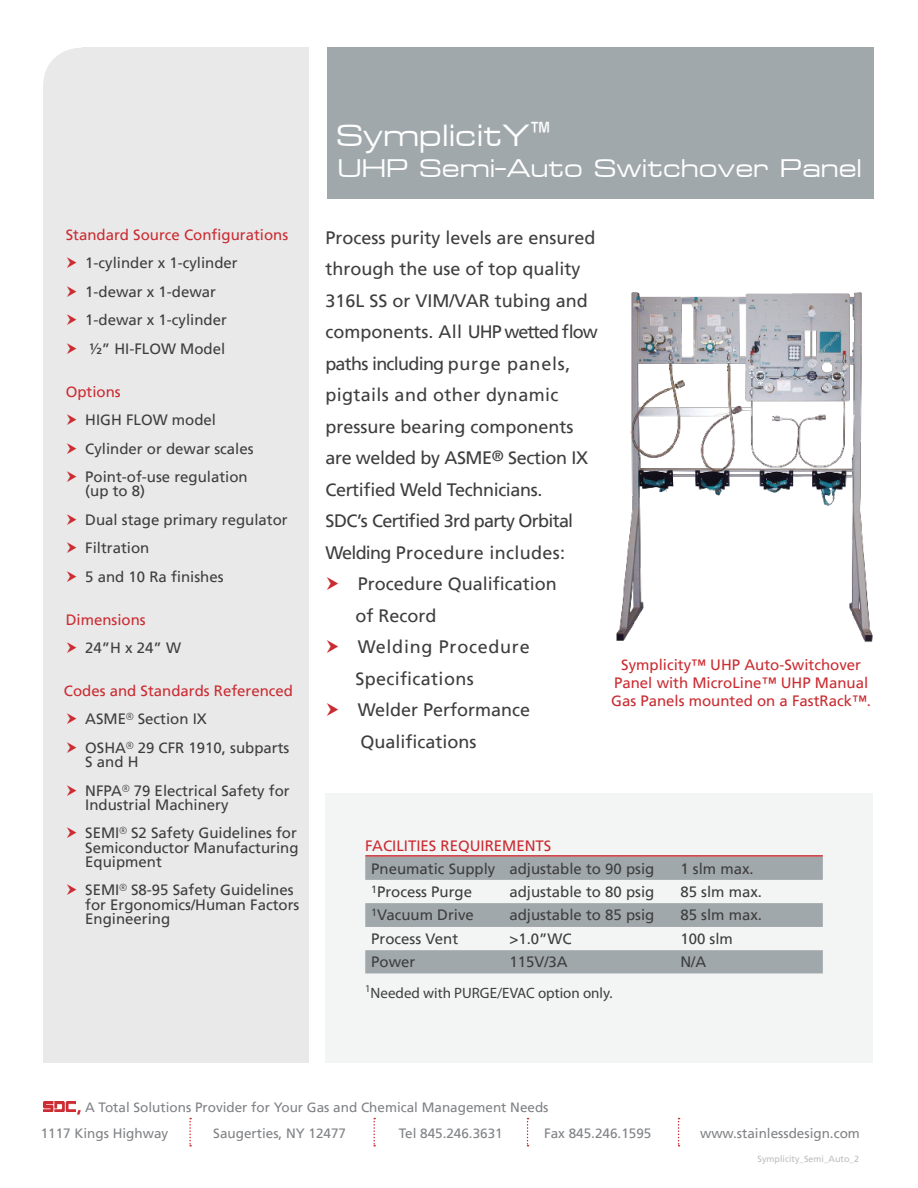
<style>
.page{position:relative;width:918px;height:1188px;background:#fff}
.page>*{position:absolute;margin:0;border:0;box-sizing:border-box;transform-origin:0 0}
.t1{font:36px "Microstyle Extended ATT";color:#fff}
.t2{font:30px "Microstyle Extended ATT";color:#fff}
.t3{font:18px/31.5px "Frutiger LT";color:#3e3e3f}
.t4{font:18px/31.5px "Frutiger LT";letter-spacing:-.04em;color:#3e3e3f}
.t5{font:18px "Frutiger LT";letter-spacing:-.02em;color:#3e3e3f}
.t6{font:18px "Frutiger LT";letter-spacing:.02em;color:#3e3e3f}
.t7{font:18px "Frutiger LT";letter-spacing:.04em;color:#3e3e3f}
.Bullets{font:15px/14.2px "Frutiger LT";color:#3e3e3f}
.Bullets-2{font:15px/18px "Frutiger LT";color:#ca2c32;text-align:center}
.t8{font:15px "Myriad Pro";color:#3e3e3f}
.t9{font:13.5px "Frutiger LT";color:#808285}
.t10{font:9px "Frutiger LT";color:#bcbdc0}
.s1{font-family:"Microstyle Extended ATT"}
.s2{color:#ca2c32}
</style>
<div class="page">
<svg style="left:77px;top:1110px;width:4px;height:5px"></svg>
<svg style="left:189px;top:1118px;width:2px;height:28px"></svg>
<svg style="left:678px;top:1118px;width:2px;height:28px"></svg>
<svg style="left:527px;top:1118px;width:2px;height:28px"></svg>
<svg style="left:373px;top:1118px;width:2px;height:28px"></svg>
<img style="left:43px;top:1101px;width:32px;height:10px">
<div style="left:43px;top:142px;width:266px;height:921px;background:#e9e9e9"></div>
<div style="left:43px;top:48px;width:75px;height:70px;background:#e9e9e9;border-radius:50%"></div>
<div style="left:82px;top:47px;width:227px;height:98px;background:#e9e9e9"></div>
<div style="left:43px;top:83px;width:40px;height:61px;background:#e9e9e9"></div>
<div style="left:327px;top:47px;width:547px;height:151px;background:#a1a8ab"></div>
<div style="left:325px;top:793px;width:547px;height:270px;background:#f3f4f4"></div>
<svg style="left:365px;top:857px;width:458px;height:116px;fill:#a1a8ab"></svg>
<hr style="left:365px;top:855px;width:458px;height:2px;background:#ca2c32">
<img style="left:616px;top:292px;width:257px;height:350px">
<p class="t1" style="left:337px;top:116px;width:217px">SymplicitY™</p>
<p class="Bullets-2" style="left:66px;top:226px;width:224px">Standard Source Configurations</p>
<p class="Bullets" style="left:85px;top:256px;width:154px">1-cylinder x 1-cylinder</p>
<p class="Bullets" style="left:85px;top:285px;width:132px">1-dewar x 1-dewar</p>
<p class="Bullets" style="left:85px;top:313px;width:143px">1-dewar x 1-cylinder</p>
<p class="Bullets" style="left:89px;top:342px;width:137px">½” HI-FLOW Model</p>
<p class="Bullets-2" style="left:66px;top:382px;width:57px">Options</p>
<p class="Bullets" style="left:85px;top:413px;width:132px">HIGH FLOW model</p>
<p class="Bullets" style="left:85px;top:441px;width:170px">Cylinder or dewar scales</p>
<p class="Bullets" style="left:85px;top:470px;width:164px">Point-of-use regulation</p>
<p class="Bullets" style="left:85px;top:484px;width:62px">(up to 8)</p>
<p class="Bullets" style="left:85px;top:513px;width:204px">Dual stage primary regulator</p>
<p class="Bullets" style="left:85px;top:541px;width:66px">Filtration</p>
<p class="Bullets" style="left:85px;top:570px;width:140px">5 and 10 Ra finishes</p>
<p class="Bullets-2" style="left:66px;top:610px;width:82px">Dimensions</p>
<p class="Bullets" style="left:85px;top:641px;width:97px">24”H x 24” W</p>
<p class="Bullets-2" style="left:64px;top:682px;width:231px">Codes and Standards Referenced</p>
<p class="Bullets" style="left:85px;top:712px;width:123px">ASME<span class="s1">®</span> Section IX</p>
<p class="Bullets" style="left:85px;top:741px;width:206px">OSHA<span class="s1">®</span> 29 CFR 1910, subparts</p>
<p class="Bullets" style="left:85px;top:755px;width:55px">S and H</p>
<p class="Bullets" style="left:85px;top:783px;width:206px">NFPA<span class="s1">®</span> 79 Electrical Safety for<br>Industrial Machinery</p>
<p class="Bullets" style="left:85px;top:826px;width:215px;text-align:justify">SEMI<span class="s1">®</span> S2 Safety Guidelines for Semiconductor Manufacturing Equipment</p>
<p class="Bullets" style="left:85px;top:883px;width:216px">SEMI<span class="s1">®</span> S8-95 Safety Guidelines for Ergonomics/Human Factors<br>Engineering</p>
<p class="t2" style="left:337px;top:152px;width:526px">UHP Semi-Auto Switchover Panel</p>
<p class="t3" style="left:325px;top:222px;width:274px">Process purity levels are ensured through the use of top quality<br>316L SS or VIM/VAR tubing and components. All UHP wetted flow paths including purge panels,</p>
<p class="t6" style="left:325px;top:385px;width:235px">pigtails and other dynamic</p>
<p class="t3" style="left:325px;top:411px;width:250px">pressure bearing components</p>
<p class="t5" style="left:325px;top:448px;width:264px">are welded by ASME<sup>®</sup> Section IX</p>
<p class="t5" style="left:325px;top:479px;width:219px">Certified Weld Technicians.</p>
<p class="t4" style="left:325px;top:505px;width:249px">SDC’s Certified 3rd party Orbital<br>Welding Procedure includes:</p>
<p class="t3" style="left:358px;top:568px;width:201px">Procedure Qualification</p>
<p class="t3" style="left:355px;top:600px;width:82px">of Record</p>
<p class="t7" style="left:358px;top:637px;width:174px">Welding Procedure</p>
<p class="t6" style="left:355px;top:668px;width:120px">Specifications</p>
<p class="t3" style="left:358px;top:694px;width:174px">Welder Performance</p>
<p class="t3" style="left:360px;top:726px;width:118px">Qualifications</p>
<p class="Bullets-2" style="left:611px;top:656px;width:261px">Symplicity™ UHP Auto-Switchover<br>Panel with MicroLine™ UHP Manual<br>Gas Panels mounted on a FastRack™.</p>
<p class="Bullets-2" style="left:365px;top:837px;width:188px">FACILITIES REQUIREMENTS</p>
<p class="Bullets" style="left:371px;top:862px;width:126px">Pneumatic Supply</p>
<p class="Bullets" style="left:509px;top:862px;width:147px">adjustable to 90 psig</p>
<p class="Bullets" style="left:680px;top:862px;width:75px">1 slm max.</p>
<p class="Bullets" style="left:371px;top:885px;width:102px"><sup>1</sup>Process Purge</p>
<p class="Bullets" style="left:509px;top:885px;width:147px">adjustable to 80 psig</p>
<p class="Bullets" style="left:680px;top:885px;width:83px">85 slm max.</p>
<p class="Bullets" style="left:371px;top:908px;width:104px"><sup>1</sup>Vacuum Drive</p>
<p class="Bullets" style="left:509px;top:908px;width:147px">adjustable to 85 psig</p>
<p class="Bullets" style="left:680px;top:908px;width:83px">85 slm max.</p>
<p class="Bullets" style="left:371px;top:932px;width:88px">Process Vent</p>
<p class="Bullets" style="left:509px;top:932px;width:64px">&gt;1.0”WC</p>
<p class="Bullets" style="left:680px;top:932px;width:54px">100 slm</p>
<p class="Bullets" style="left:371px;top:955px;width:46px">Power</p>
<p class="Bullets" style="left:509px;top:955px;width:60px">115V/3A</p>
<p class="Bullets" style="left:680px;top:955px;width:27px">N/A</p>
<p class="t8" style="left:365px;top:984px;width:249px"><sup>1</sup>Needed with PURGE/EVAC option only.</p>
<p class="t9" style="left:78px;top:1100px;width:473px"><span class="s2">,</span> A Total Solutions Provider for Your Gas and Chemical Management Needs</p>
<p class="t9" style="left:41px;top:1126px;width:129px">1117 Kings Highway</p>
<p class="t9" style="left:213px;top:1126px;width:134px">Saugerties, NY 12477</p>
<p class="t9" style="left:399px;top:1126px;width:106px">Tel 845.246.3631</p>
<p class="t9" style="left:544px;top:1126px;width:109px">Fax 845.246.1595</p>
<p class="t9" style="left:700px;top:1126px;width:161px">www.stainlessdesign.com</p>
<p class="t10" style="left:758px;top:1153px;width:103px">Symplicity_Semi_Auto_2</p>
</div>
